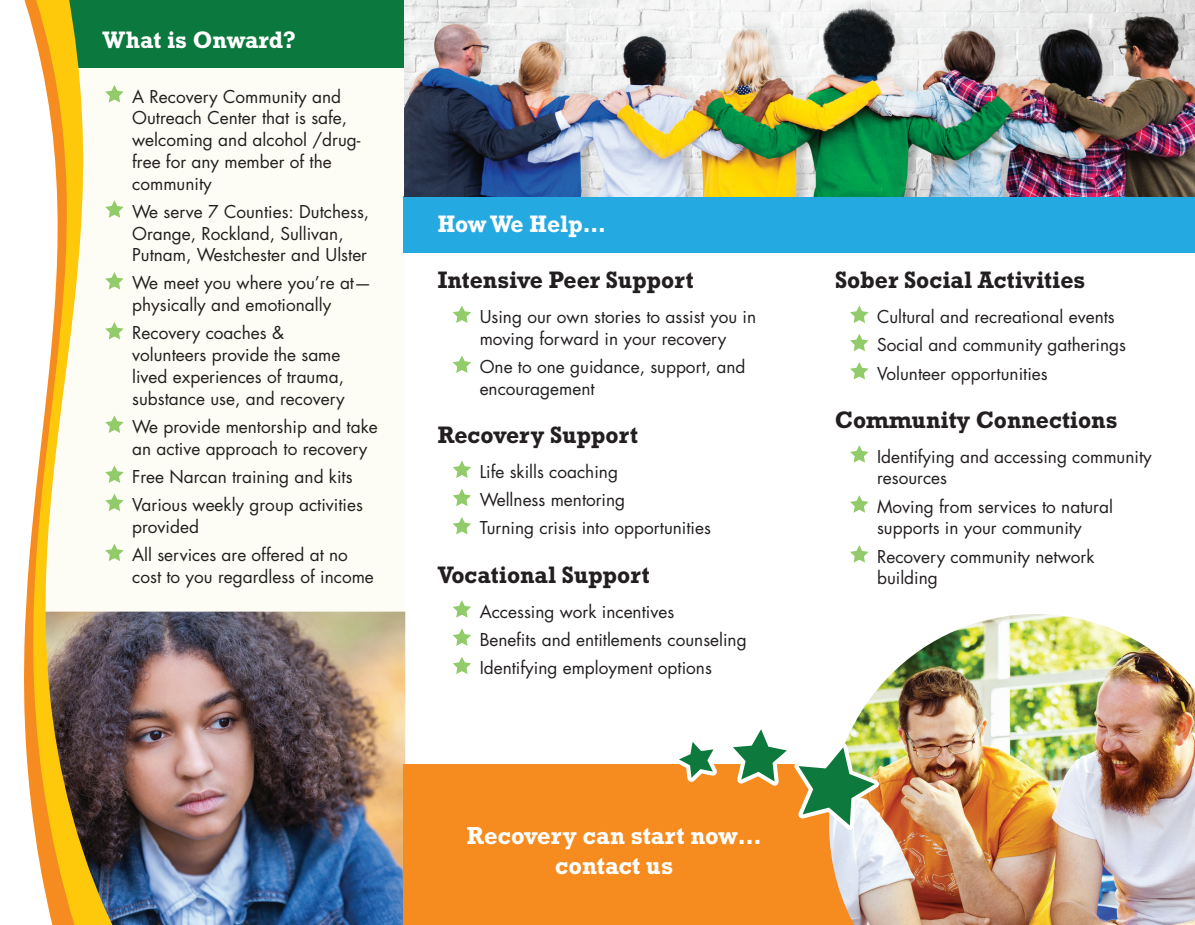
<style>
.page{position:relative;width:1195px;height:925px;background:#fff}
.page>*{position:absolute;margin:0;border:0;box-sizing:border-box;transform-origin:0 0}
.cover_subtitle{font:700 24.9px/29.8px "Rockwell";color:#fff;text-align:center;scale:.95 1}
.cover_subtitle-2{font:700 24.15px "Rockwell";color:#231f20;scale:.95 1}
.cover_subtitle-3{font:700 24.15px "Rockwell";color:#fff;scale:.95 1}
.bullet_star{font:17.25px/21.8px "Futura";color:#231f20}
</style>
<div class="page">
<img style="left:118px;top:612px;width:287px;height:313px">
<div style="left:404px;top:196px;width:791px;height:56px;background:#24aae1"></div>
<div style="left:404px;top:764px;width:791px;height:161px;background:#f68b1f"></div>
<div style="left:57px;top:0;width:348px;height:68px;background:#0b783d"></div>
<svg style="left:24px;top:0;width:7px;height:802px"></svg>
<svg style="left:31px;top:0;width:87px;height:925px"></svg>
<img style="left:879px;top:614px;width:316px;height:311px">
<svg style="left:679px;top:742px;width:38px;height:40px"></svg>
<svg style="left:105px;top:85px;width:19px;height:18px"></svg>
<svg style="left:105px;top:200px;width:19px;height:18px"></svg>
<svg style="left:105px;top:272px;width:19px;height:17px"></svg>
<svg style="left:105px;top:322px;width:19px;height:17px"></svg>
<svg style="left:105px;top:415px;width:19px;height:18px"></svg>
<svg style="left:105px;top:465px;width:19px;height:18px"></svg>
<svg style="left:105px;top:494px;width:19px;height:17px"></svg>
<svg style="left:105px;top:544px;width:19px;height:17px"></svg>
<svg style="left:453px;top:305px;width:18px;height:18px"></svg>
<svg style="left:453px;top:355px;width:18px;height:18px"></svg>
<svg style="left:453px;top:460px;width:18px;height:18px"></svg>
<svg style="left:453px;top:489px;width:18px;height:17px"></svg>
<svg style="left:453px;top:517px;width:18px;height:17px"></svg>
<svg style="left:453px;top:600px;width:18px;height:18px"></svg>
<svg style="left:453px;top:628px;width:18px;height:18px"></svg>
<svg style="left:453px;top:657px;width:18px;height:17px"></svg>
<svg style="left:728px;top:196px;width:151px;height:729px"></svg>
<img style="left:404px;top:0;width:791px;height:196px">
<svg style="left:1191px;top:0;width:4px;height:5px"></svg>
<svg style="left:1191px;top:921px;width:4px;height:4px"></svg>
<p class="cover_subtitle-3" style="left:102px;top:26px;width:206px">What is Onward?</p>
<p class="bullet_star" style="left:132px;top:85px;width:230px">A Recovery Community and<br>Outreach Center that is safe, welcoming and alcohol /drug&shy;free for any member of the community</p>
<p class="bullet_star" style="left:132px;top:201px;width:238px">We serve 7 Counties: Dutchess,<br>Orange, Rockland, Sullivan,<br>Putnam, Westchester and Ulster</p>
<p class="bullet_star" style="left:132px;top:272px;width:241px">We meet you where you’re at— physically and emotionally</p>
<p class="bullet_star" style="left:132px;top:322px;width:214px">Recovery coaches &amp; volunteers provide the same lived experiences of trauma, substance use, and recovery</p>
<p class="bullet_star" style="left:132px;top:416px;width:247px">We provide mentorship and take an active approach to recovery</p>
<p class="bullet_star" style="left:132px;top:466px;width:222px">Free Narcan training and kits</p>
<p class="bullet_star" style="left:132px;top:494px;width:232px">Various weekly group activities provided</p>
<p class="bullet_star" style="left:132px;top:544px;width:243px">All services are offered at no cost to you regardless of income</p>
<p class="cover_subtitle-3" style="left:438px;top:210px;width:178px">How We Help…</p>
<p class="cover_subtitle-2" style="left:438px;top:266px;width:271px">Intensive Peer Support</p>
<p class="bullet_star" style="left:480px;top:306px;width:278px">Using our own stories to assist you in moving forward in your recovery</p>
<p class="bullet_star" style="left:480px;top:356px;width:267px">One to one guidance, support, and encouragement</p>
<p class="cover_subtitle-2" style="left:438px;top:421px;width:212px">Recovery Support</p>
<p class="bullet_star" style="left:480px;top:461px;width:140px">Life skills coaching</p>
<p class="bullet_star" style="left:480px;top:489px;width:147px">Wellness mentoring</p>
<p class="bullet_star" style="left:480px;top:517px;width:233px">Turning crisis into opportunities</p>
<p class="cover_subtitle-2" style="left:438px;top:560px;width:225px">Vocational Support</p>
<p class="bullet_star" style="left:480px;top:601px;width:196px">Accessing work incentives</p>
<p class="bullet_star" style="left:480px;top:629px;width:269px">Benefits and entitlements counseling</p>
<p class="bullet_star" style="left:480px;top:657px;width:234px">Identifying employment options</p>
<p class="cover_subtitle" style="left:467px;top:820px;width:312px">Recovery can start now… contact us</p>
<p class="cover_subtitle-2" style="left:835px;top:266px;width:265px">Sober Social Activities</p>
<p class="bullet_star" style="left:877px;top:306px;width:239px">Cultural and recreational events</p>
<p class="bullet_star" style="left:877px;top:334px;width:250px">Social and community gatherings</p>
<p class="bullet_star" style="left:877px;top:362px;width:172px">Volunteer opportunities</p>
<p class="cover_subtitle-2" style="left:835px;top:406px;width:299px">Community Connections</p>
<p class="bullet_star" style="left:877px;top:446px;width:276px">Identifying and accessing community resources</p>
<p class="bullet_star" style="left:877px;top:496px;width:237px">Moving from services to natural supports in your community</p>
<p class="bullet_star" style="left:877px;top:546px;width:219px">Recovery community network building</p>
</div>
